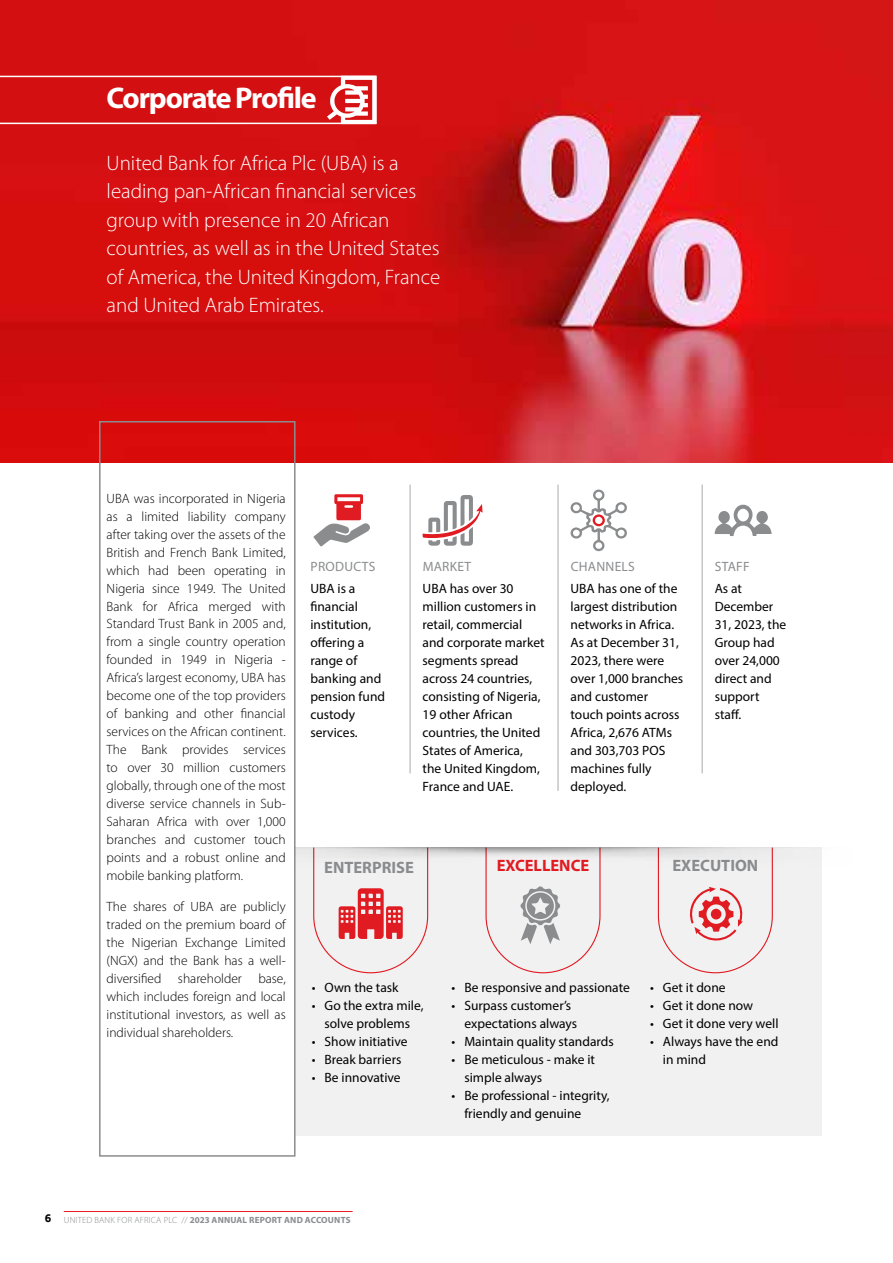
<style>
.page{position:relative;width:893px;height:1263px;background:#fff}
.page>*{position:absolute;margin:0;border:0;box-sizing:border-box;transform-origin:0 0}
.t1{font:700 30px "Myriad Pro";letter-spacing:-.04em;color:#fff}
.t2{font:300 21px/28.5px "Myriad Pro";color:#fff}
.t3{font:700 16.5px "Myriad Pro";color:#8a8c8e}
.t4{font:700 16.5px "Myriad Pro";color:#e11b22}
.t5{font:13.5px/18px "Myriad Pro";color:#000}
.t6{font:300 13.5px/18px "Myriad Pro";color:#000;text-align:justify}
.t7{font:13.5px "Myriad Pro";letter-spacing:.02em;color:#8a8c8e}
.t8{font:700 9px "Myriad Pro";letter-spacing:.02em;color:#8a8c8e}
.s1{font-family:"Effra Corp";font-size:12px;color:#000}
.s2{font-weight:300}
</style>
<div class="page">
<hr style="left:64px;top:1211px;width:289px;height:1px;background:#ed1d24">
<img style="left:0;top:0;width:893px;height:462px">
<div style="left:296px;top:847px;width:526px;height:289px;background:#f1f1f2"></div>
<svg style="left:314px;top:494px;width:56px;height:53px"></svg>
<svg style="left:422px;top:495px;width:61px;height:51px"></svg>
<svg style="left:570px;top:489px;width:57px;height:62px"></svg>
<svg style="left:714px;top:504px;width:58px;height:32px"></svg>
<hr style="left:409px;top:485px;width:2px;height:288px;background:#b1b4b6">
<hr style="left:557px;top:485px;width:2px;height:306px;background:#b1b4b6">
<hr style="left:702px;top:485px;width:1px;height:288px;background:#b1b4b6">
<div style="left:99px;top:421px;width:197px;height:736px;border:2px solid #8a8c8e"></div>
<svg style="left:313px;top:867px;width:116px;height:107px"></svg>
<svg style="left:485px;top:867px;width:116px;height:107px"></svg>
<svg style="left:657px;top:867px;width:116px;height:107px"></svg>
<img style="left:296px;top:847px;width:497px;height:20px">
<svg style="left:0;top:76px;width:377px;height:48px;background:#d82b2c"></svg>
<h1 class="t1" style="left:107px;top:78px;width:212px">Corporate Profile</h1>
<h2 class="t2" style="left:107px;top:148px;width:335px">United Bank for Africa Plc (UBA) is a leading pan-African financial services group with presence in 20 African countries, as well as in the United States of America, the United Kingdom, France and United Arab Emirates.</h2>
<p class="t6" style="left:107px;top:489px;width:181px">UBA was incorporated in Nigeria as a limited liability company after taking over the assets of the British and French Bank Limited, which had been operating in Nigeria since 1949. The United Bank for Africa merged with Standard Trust Bank in 2005 and, from a single country operation founded in 1949 in Nigeria - Africa’s largest economy, UBA has become one of the top providers of banking and other financial services on the African continent.<br>The Bank provides services to over 30 million customers globally, through one of the most diverse service channels in Sub-Saharan Africa with over 1,000 branches and customer touch points and a robust online and mobile banking platform.</p>
<p class="t6" style="left:107px;top:897px;width:181px">The shares of UBA are publicly traded on the premium board of the Nigerian Exchange Limited (NGX) and the Bank has a well&shy;diversified shareholder base, which includes foreign and local institutional investors, as well as individual shareholders.</p>
<p class="t7" style="left:311px;top:558px;width:66px">PRODUCTS</p>
<p class="t7" style="left:423px;top:558px;width:50px">MARKET</p>
<p class="t7" style="left:571px;top:558px;width:66px">CHANNELS</p>
<p class="t7" style="left:715px;top:558px;width:36px">STAFF</p>
<p class="t5" style="left:310px;top:579px;width:76px">UBA is a financial institution, offering a range of banking and pension fund custody services.</p>
<p class="t5" style="left:423px;top:579px;width:124px">UBA has over 30 million customers in retail, commercial and corporate market segments spread across 24 countries, consisting of Nigeria,<br>19 other African countries, the United<br>States of America, the United Kingdom,<br>France and UAE.</p>
<p class="t5" style="left:571px;top:579px;width:114px">UBA has one of the largest distribution networks in Africa.<br>As at December 31,<br>2023, there were over 1,000 branches and customer touch points across<br>Africa, 2,676 ATMs and 303,703 POS machines fully deployed.</p>
<p class="t5" style="left:715px;top:579px;width:73px">As at<br>December<br>31, 2023, the<br>Group had over 24,000 direct and support staff.</p>
<p class="t3" style="left:324px;top:856px;width:91px">ENTERPRISE</p>
<p class="t4" style="left:497px;top:855px;width:94px">EXCELLENCE</p>
<p class="t3" style="left:672px;top:855px;width:87px">EXECUTION</p>
<p class="t5" style="left:312px;top:978px;width:88px">• Own the task</p>
<p class="t5" style="left:312px;top:996px;width:113px;text-align:center">• Go the extra mile, solve problems</p>
<p class="t5" style="left:312px;top:1032px;width:97px">• Show initiative</p>
<p class="t5" style="left:312px;top:1050px;width:91px">• Break barriers</p>
<p class="t5" style="left:312px;top:1068px;width:90px">• Be innovative</p>
<p class="t5" style="left:452px;top:978px;width:180px">• Be responsive and passionate</p>
<p class="t5" style="left:464px;top:996px;width:114px;text-indent:-13px">• Surpass customer’s expectations always</p>
<p class="t5" style="left:452px;top:1032px;width:164px">• Maintain quality standards</p>
<p class="t5" style="left:464px;top:1050px;width:132px;text-indent:-13px">• Be meticulous - make it simple always</p>
<p class="t5" style="left:464px;top:1086px;width:147px;text-indent:-13px">• Be professional - integrity, friendly and genuine</p>
<p class="t5" style="left:650px;top:978px;width:77px">• Get it done</p>
<p class="t5" style="left:650px;top:996px;width:105px">• Get it done now</p>
<p class="t5" style="left:650px;top:1014px;width:130px">• Get it done very well</p>
<p class="t5" style="left:663px;top:1032px;width:117px;text-indent:-13px">• Always have the end in mind</p>
<p class="t8" style="left:45px;top:1214px;width:307px"><span class="s1">6</span> <span class="s2">UNITED BANK FOR AFRICA PLC //</span> 2023 ANNUAL REPORT AND ACCOUNTS</p>
</div>
